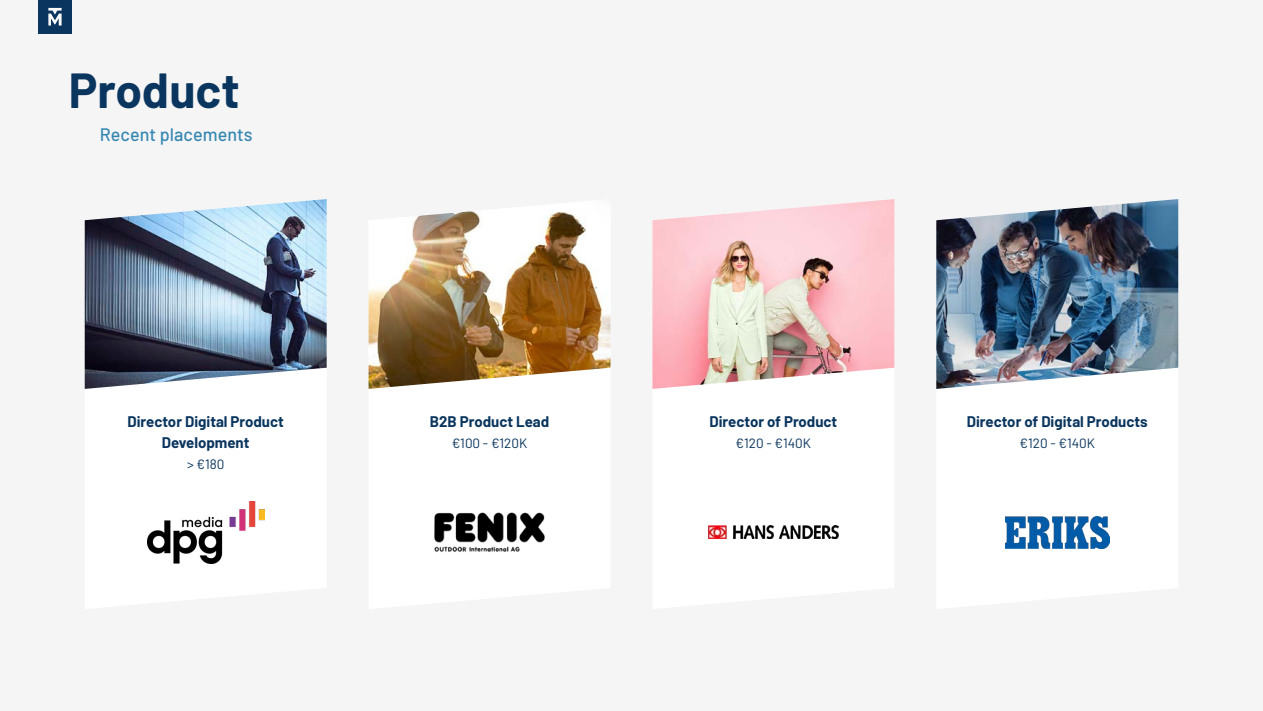
<style>
.page{position:relative;width:1263px;height:711px;background:#fff}
.page>*{position:absolute;margin:0;border:0;box-sizing:border-box;transform-origin:0 0}
.t1{font:700 48px "Barlow";color:#0a355e}
.t2{font:500 18px "Barlow";color:#3587b0}
.t3{font:700 15px "Barlow";color:#0a355e}
.t4{font:13.5px "Barlow";color:#0a355e}
</style>
<div class="page">
<div style="left:0;top:0;width:1263px;height:710px;background:#f5f5f6"></div>
<img style="left:85px;top:199px;width:242px;height:189px">
<img style="left:369px;top:211px;width:241px;height:177px">
<img style="left:652px;top:199px;width:242px;height:189px">
<img style="left:936px;top:199px;width:242px;height:189px">
<img style="left:147px;top:501px;width:117px;height:61px">
<img style="left:708px;top:525px;width:131px;height:13px">
<img style="left:1005px;top:516px;width:104px;height:31px">
<img style="left:434px;top:512px;width:111px;height:40px">
<div style="left:38px;top:0;width:34px;height:33px;background:#0a355e"></div>
<svg style="left:48px;top:8px;width:14px;height:18px"></svg>
<h1 class="t1" style="left:69px;top:55px;width:172px">Product</h1>
<h2 class="t2" style="left:100px;top:124px;width:154px">Recent placements</h2>
<p class="t3" style="left:127px;top:410px;width:158px">Director Digital Product</p>
<p class="t3" style="left:162px;top:431px;width:89px">Development</p>
<p class="t4" style="left:187px;top:454px;width:39px">&gt; €180</p>
<p class="t3" style="left:430px;top:410px;width:121px">B2B Product Lead</p>
<p class="t4" style="left:452px;top:433px;width:77px">€100 - €120K</p>
<p class="t3" style="left:709px;top:410px;width:129px">Director of Product</p>
<p class="t4" style="left:736px;top:433px;width:77px">€120 - €140K</p>
<p class="t3" style="left:967px;top:410px;width:182px">Director of Digital Products</p>
<p class="t4" style="left:1019px;top:433px;width:77px">€120 - €140K</p>
</div>
